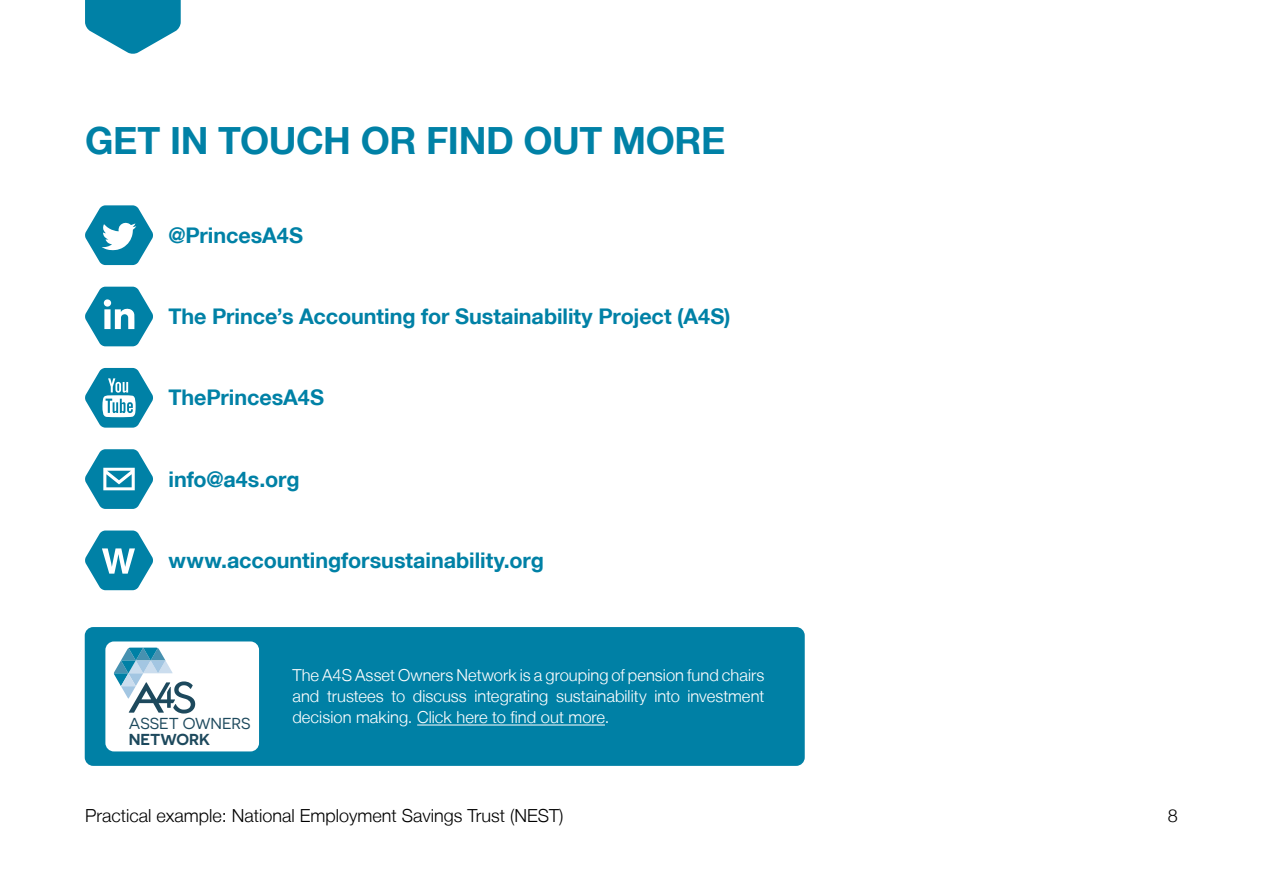
<style>
.page{position:relative;width:1263px;height:893px;background:#fff}
.page>*{position:absolute;margin:0;border:0;box-sizing:border-box;transform-origin:0 0}
.t1{font:700 37.5px "Helvetica Neue LT";letter-spacing:-.01em;color:#0081a6}
.t2{font:700 21.6px "Helvetica Neue LT";letter-spacing:-.005em;color:#0081a6}
.t3{font:300 18px "Helvetica Neue LT";color:#000}
.t4{font:300 16.5px/21px "Helvetica Neue LT";letter-spacing:.005em;color:#fff;text-align:justify}
.t5{font:15.9px "Novecentosanswide";color:#1d495d}
.t6{font:600 15.9px "Novecentosanswide";color:#1d495d}
</style>
<div class="page">
<svg style="left:85px;top:0;width:96px;height:54px"></svg>
<svg style="left:85px;top:205px;width:68px;height:60px"></svg>
<svg style="left:85px;top:287px;width:68px;height:59px"></svg>
<svg style="left:85px;top:449px;width:68px;height:60px"></svg>
<svg style="left:85px;top:530px;width:68px;height:60px"></svg>
<svg style="left:85px;top:368px;width:68px;height:60px"></svg>
<div style="left:85px;top:627px;width:720px;height:139px;background:#0080a5;border-radius:9px"></div>
<hr style="left:417px;top:725px;width:188px;height:1px;background:#fff">
<div style="left:105px;top:641px;width:154px;height:110px;background:#fff;border-radius:9px"></div>
<svg style="left:114px;top:648px;width:82px;height:66px"></svg>
<h1 class="t1" style="left:85px;top:118px;width:642px">GET IN TOUCH OR FIND OUT MORE</h1>
<h2 class="t2" style="left:168px;top:222px;width:136px">@PrincesA4S</h2>
<h2 class="t2" style="left:168px;top:303px;width:564px">The Prince’s Accounting for Sustainability Project (A4S)</h2>
<h2 class="t2" style="left:168px;top:384px;width:157px">ThePrincesA4S</h2>
<h2 class="t2" style="left:168px;top:466px;width:133px">info@a4s.org</h2>
<h2 class="t2" style="left:168px;top:547px;width:377px">www.accountingforsustainability.org</h2>
<p class="t5" style="left:129px;top:715px;width:123px">ASSET OWNERS</p>
<p class="t6" style="left:129px;top:730px;width:83px">NETWORK</p>
<p class="t4" style="left:292px;top:665px;width:473px">The A4S Asset Owners Network is a grouping of pension fund chairs and trustees to discuss integrating sustainability into investment decision making. Click here to find out more.</p>
<p class="t3" style="left:85px;top:804px;width:480px">Practical example: National Employment Savings Trust (NEST)</p>
<p class="t3" style="left:1168px;top:804px;width:12px">8</p>
</div>
